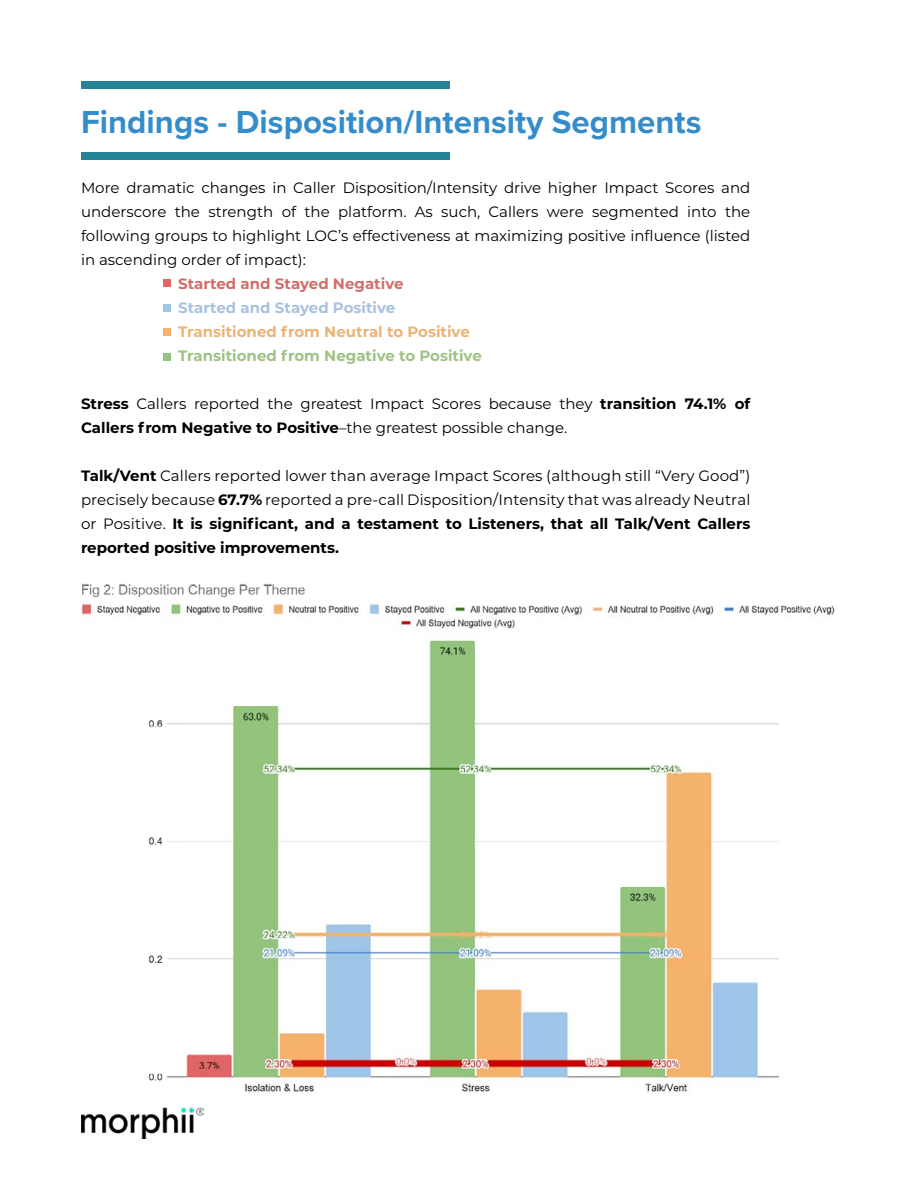
<style>
.page{position:relative;width:918px;height:1188px;background:#fff}
.page>*{position:absolute;margin:0;border:0;box-sizing:border-box;transform-origin:0 0}
.t1{font:700 33px "Proxima Nova";color:#358ccb}
.t2{font:15px/24px "Montserrat";color:#000;text-align:justify}
.t3{font:700 15px "Montserrat";color:#9fc284}
.t4{font:700 15px "Montserrat";color:#eab476}
.t5{font:700 15px "Montserrat";color:#d16d6a}
.t6{font:700 15px "Montserrat";color:#a8c2df}
.s1{font-weight:700}
</style>
<div class="page">
<img style="left:81px;top:1107px;width:122px;height:31px">
<img style="left:148px;top:705px;width:237px;height:387px">
<img style="left:385px;top:640px;width:189px;height:452px">
<img style="left:574px;top:723px;width:205px;height:369px">
<img style="left:81px;top:603px;width:754px;height:26px">
<img style="left:82px;top:584px;width:223px;height:13px">
<div style="left:81px;top:152px;width:368px;height:7px;background:#248395"></div>
<div style="left:81px;top:81px;width:368px;height:7px;background:#248395"></div>
<div style="left:164px;top:280px;width:7px;height:7px;background:#e06666"></div>
<div style="left:164px;top:304px;width:7px;height:7px;background:#9fc5e8"></div>
<div style="left:164px;top:329px;width:7px;height:7px;background:#f6b26b"></div>
<div style="left:164px;top:353px;width:7px;height:7px;background:#93c47d"></div>
<h1 class="t1" style="left:81px;top:98px;width:622px">Findings - Disposition/Intensity Segments</h1>
<p class="t2" style="left:81px;top:175px;width:671px">More dramatic changes in Caller Disposition/Intensity drive higher Impact Scores and underscore the strength of the platform. As such, Callers were segmented into the following groups to highlight LOC’s effectiveness at maximizing positive influence (listed in ascending order of impact):</p>
<p class="t5" style="left:178px;top:273px;width:227px">Started and Stayed Negative</p>
<p class="t6" style="left:178px;top:297px;width:219px">Started and Stayed Positive</p>
<p class="t4" style="left:178px;top:321px;width:293px">Transitioned from Neutral to Positive</p>
<p class="t3" style="left:178px;top:345px;width:305px">Transitioned from Negative to Positive</p>
<p class="t2" style="left:81px;top:391px;width:671px"><span class="s1">Stress</span> Callers reported the greatest Impact Scores because they <span class="s1">transition 74.1% of<br>Callers from Negative to Positive</span>–the greatest possible change.</p>
<p class="t2" style="left:81px;top:463px;width:671px"><span class="s1">Talk/Vent</span> Callers reported lower than average Impact Scores (although still “Very Good”) precisely because <span class="s1">67.7%</span> reported a pre-call Disposition/Intensity that was already Neutral or Positive. <span class="s1">It is significant, and a testament to Listeners, that all Talk/Vent Callers reported positive improvements.</span></p>
</div>
